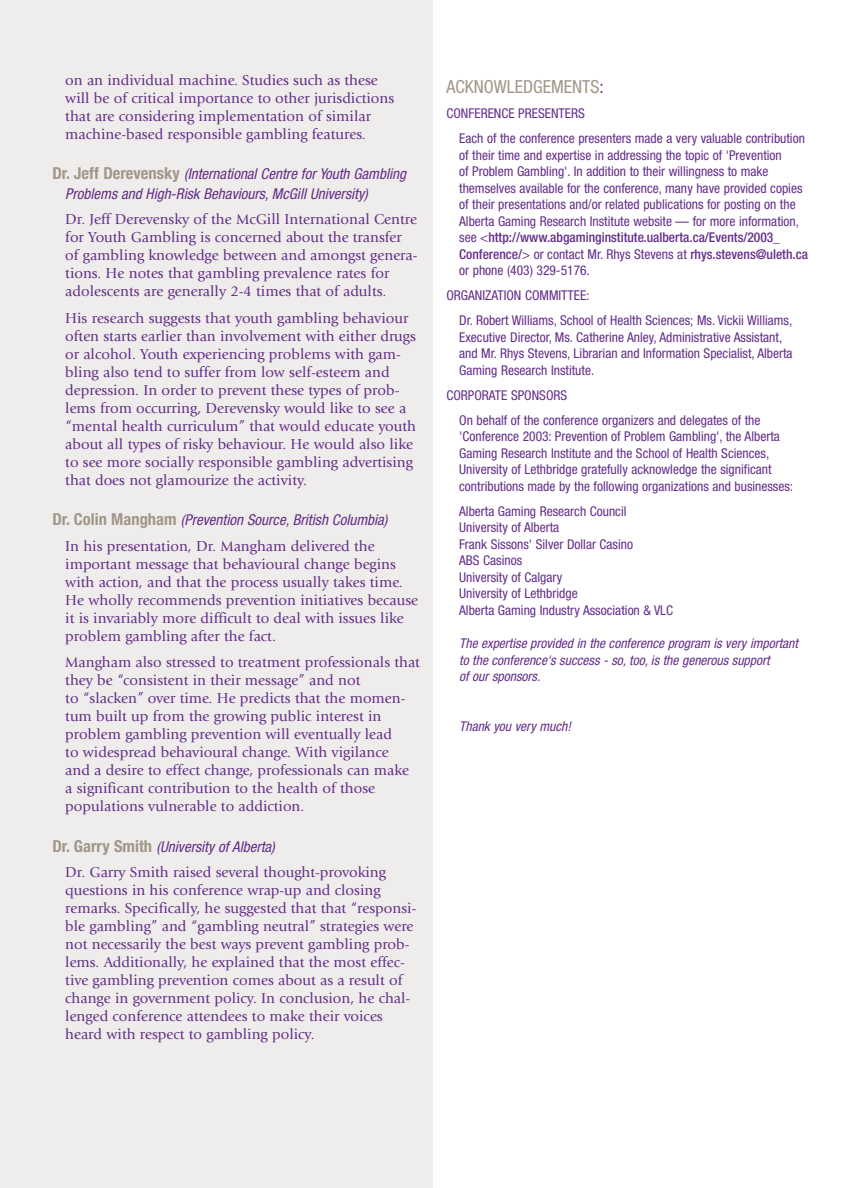
<style>
.page{position:relative;width:864px;height:1188px;background:#fff}
.page>*{position:absolute;margin:0;border:0;box-sizing:border-box;transform-origin:0 0}
.t1{font:condensed 18px "Helvetica Neue";color:#a19689}
.t2{font:15px/18px "Giovanni";color:#642d89}
.t3{font:italic condensed 15px/19.5px "Helvetica Neue";color:#642d89}
.t4{font:condensed 13.5px/16.5px "Helvetica Neue";color:#642d89}
.t5{font:italic condensed 13.5px/16.5px "Helvetica Neue";color:#642d89}
.s1{font-weight:700;font-style:normal;font-size:16.5px;color:#a19689}
.s2{color:#642d89}
.s3{font-weight:500}
</style>
<div class="page">
<div style="left:0;top:0;width:433px;height:1188px;background:#efedeb"></div>
<p class="t2" style="left:65px;top:72px;width:330px">on an individual machine. Studies such as these will be of critical importance to other jurisdictions that are considering implementation of similar machine-based responsible gambling features.</p>
<p class="t3" style="left:65px;top:166px;width:342px;text-indent:-13px"><span class="s1">Dr. Jeff Derevensky</span> (International Centre for Youth Gambling<br>Problems and High-Risk Behaviours, McGill University)</p>
<p class="t2" style="left:65px;top:211px;width:354px">Dr. Jeff Derevensky of the McGill International Centre for Youth Gambling is concerned about the transfer of gambling knowledge between and amongst genera&shy;tions. He notes that gambling prevalence rates for adolescents are generally 2-4 times that of adults.</p>
<p class="t2" style="left:65px;top:310px;width:352px">His research suggests that youth gambling behaviour often starts earlier than involvement with either drugs or alcohol. Youth experiencing problems with gam&shy;bling also tend to suffer from low self-esteem and depression. In order to prevent these types of prob&shy;lems from occurring, Derevensky would like to see a “mental health curriculum” that would educate youth about all types of risky behaviour. He would also like to see more socially responsible gambling advertising that does not glamourize the activity.</p>
<p class="t3" style="left:53px;top:512px;width:336px"><span class="s1">Dr. Colin Mangham</span> (Prevention Source, British Columbia)</p>
<p class="t2" style="left:65px;top:538px;width:354px">In his presentation, Dr. Mangham delivered the important message that behavioural change begins with action, and that the process usually takes time.<br>He wholly recommends prevention initiatives because it is invariably more difficult to deal with issues like problem gambling after the fact.</p>
<p class="t2" style="left:65px;top:654px;width:356px">Mangham also stressed to treatment professionals that they be “consistent in their message” and not<br>to “slacken” over time. He predicts that the momen&shy;tum built up from the growing public interest in problem gambling prevention will eventually lead<br>to widespread behavioural change. With vigilance<br>and a desire to effect change, professionals can make a significant contribution to the health of those populations vulnerable to addiction.</p>
<p class="t3" style="left:53px;top:838px;width:224px"><span class="s1">Dr. Garry Smith</span> (University of Alberta)</p>
<p class="t2" style="left:65px;top:864px;width:353px">Dr. Garry Smith raised several thought-provoking questions in his conference wrap-up and closing remarks. Specifically, he suggested that that “responsi&shy;ble gambling” and “gambling neutral” strategies were not necessarily the best ways prevent gambling prob&shy;lems. Additionally, he explained that the most effec&shy;tive gambling prevention comes about as a result of change in government policy. In conclusion, he chal&shy;lenged conference attendees to make their voices heard with respect to gambling policy.</p>
<p class="t1" style="left:446px;top:80px;width:159px">ACKNOWLEDGEMENTS<span class="s2">:</span></p>
<p class="t4" style="left:459px;top:102px;width:347px;line-height:25px;text-indent:-13px">CONFERENCE PRESENTERS<br>Each of the conference presenters made a very valuable contribution</p>
<p class="t4" style="left:459px;top:148px;width:350px">of their time and expertise in addressing the topic of 'Prevention<br>of Problem Gambling'. In addition to their willingness to make themselves available for the conference, many have provided copies of their presentations and/or related publications for posting on the Alberta Gaming Research Institute website — for more information, see &lt;<span class="s3">http://www.abgaminginstitute.ualberta.ca/Events/2003_ Conference/</span>&gt; or contact Mr. Rhys Stevens at <span class="s3">rhys.stevens@uleth.ca </span>or phone (403) 329-5176.</p>
<p class="t4" style="left:459px;top:284px;width:335px;line-height:25px;text-indent:-13px">ORGANIZATION COMMITTEE:<br>Dr. Robert Williams, School of Health Sciences; Ms. Vickii Williams,</p>
<p class="t4" style="left:459px;top:330px;width:335px">Executive Director, Ms. Catherine Anley, Administrative Assistant, and Mr. Rhys Stevens, Librarian and Information Specialist, Alberta<br>Gaming Research Institute.</p>
<p class="t4" style="left:459px;top:383px;width:303px;line-height:25px;text-indent:-13px">CORPORATE SPONSORS<br>On behalf of the conference organizers and delegates of the</p>
<p class="t4" style="left:459px;top:429px;width:335px">'Conference 2003: Prevention of Problem Gambling', the Alberta Gaming Research Institute and the School of Health Sciences, University of Lethbridge gratefully acknowledge the significant contributions made by the following organizations and businesses:</p>
<p class="t4" style="left:459px;top:504px;width:216px">Alberta Gaming Research Council<br>University of Alberta<br>Frank Sissons' Silver Dollar Casino<br>ABS Casinos<br>University of Calgary<br>University of Lethbridge<br>Alberta Gaming Industry Association &amp; VLC</p>
<p class="t5" style="left:459px;top:636px;width:340px">The expertise provided in the conference program is very important to the conference's success - so, too, is the generous support<br>of our sponsors.</p>
<p class="t5" style="left:459px;top:719px;width:113px">Thank you very much!</p>
</div>
